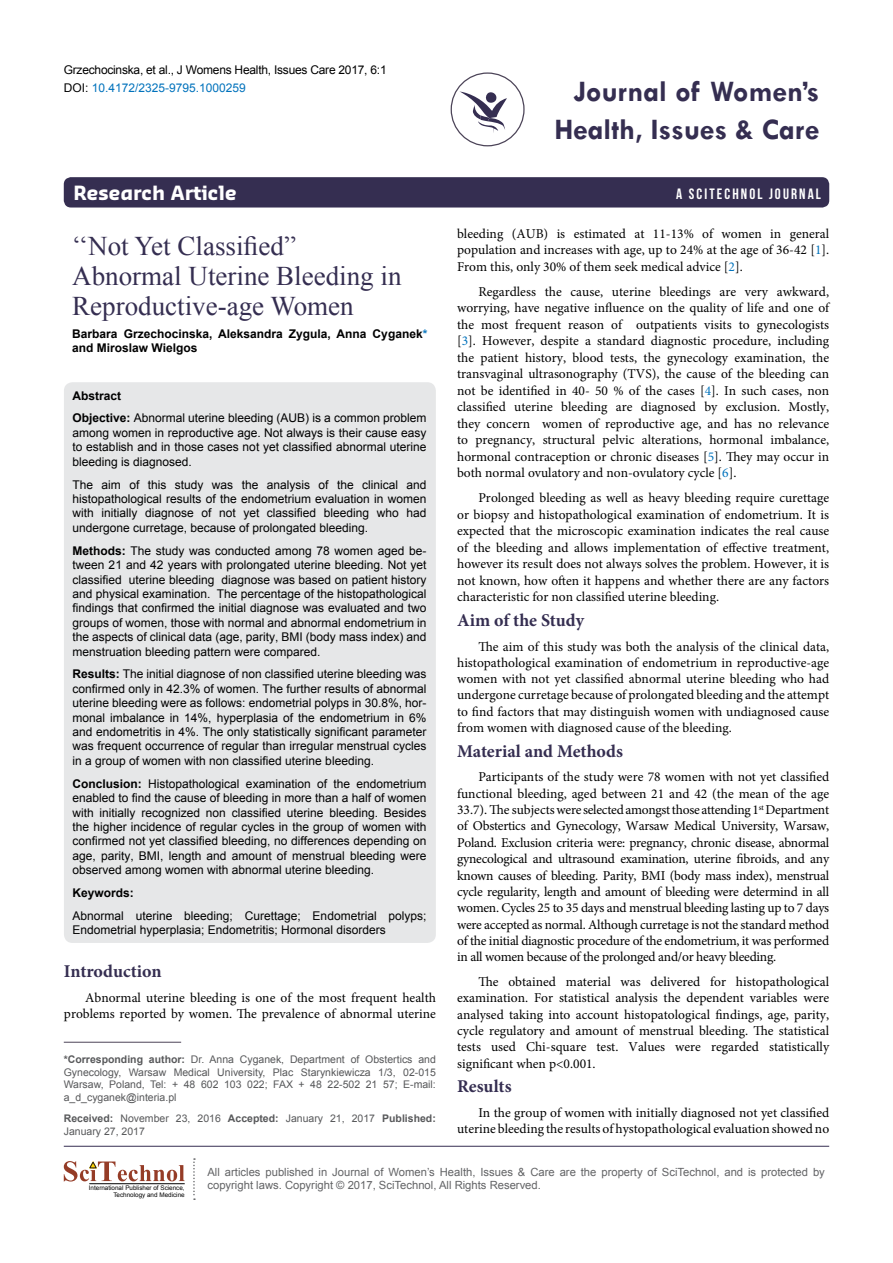
<style>
.page{position:relative;width:893px;height:1263px;background:#fff}
.page>*{position:absolute;margin:0;border:0;box-sizing:border-box;transform-origin:0 0}
.t1{font:700 30px/37.5px "Tw Cen";color:#352e51;text-align:right}
.t2{font:27px/30px "Times New Roman";color:#352e51}
.t3{font:700 19.2px "Sansa";color:#fff}
.t4{font:700 18px "Minion Pro";color:#352e51}
.t5{font:15px "Bebas Neue";letter-spacing:.14em;color:#fff}
.t6{font:13.5px/16.5px "Minion Pro";color:#000;text-align:justify}
.t7{font:12px/14.4px "Arial";color:#000;text-align:justify}
.t8{font:12px/18px "Arial";letter-spacing:-.02em;color:#000}
.t9{font:700 12px/14.4px "Arial";color:#000}
.t10{font:11.25px/13.5px "Arial";color:#636466}
.t11{font:10.5px/12.6px "Arial";color:#57585a;text-align:justify}
.t12{font:10.5px/12.6px "Arial";color:#58595b}
.t13{font:6.3px/7.6px "Arial";color:#000;text-align:right}
.s1{color:#0072bc}
.s2{font-weight:700}
.s3{font-weight:700;color:#58595b}
</style>
<div class="page">
<div style="left:64px;top:177px;width:765px;height:30px;background:#352e51;border-radius:7px"></div>
<hr style="left:64px;top:1146px;width:765px;height:1px;background:#352e51">
<svg style="left:459px;top:91px;width:48px;height:43px"></svg>
<div style="left:451px;top:72px;width:74px;height:74px;border:1px solid #4c4458;border-radius:50%"></div>
<svg style="left:193px;top:1158px;width:2px;height:42px"></svg>
<svg style="left:64px;top:1161px;width:121px;height:20px"></svg>
<hr style="left:89px;top:1183px;width:96px;height:1px;background:#000">
<div style="left:64px;top:382px;width:372px;height:561px;background:#e6e7e8;border-radius:9px"></div>
<hr style="left:64px;top:1042px;width:117px;height:1px;background:#4c4458">
<p class="t8" style="left:64px;top:61px;width:324px">Grzechocinska, et al., J Womens Health, Issues Care 2017, 6:1<br>DOI: <span class="s1">10.4172/2325-9795.1000259</span></p>
<h1 class="t1" style="left:554px;top:72px;width:267px">Journal of Women’s<br>Health, Issues &amp; Care</h1>
<h3 class="t3" style="left:74px;top:181px;width:165px">Research Article</h3>
<p class="t5" style="left:676px;top:186px;width:146px">A SCITECHNOL JOURNAL</p>
<h2 class="t2" style="left:72px;top:231px;width:331px">‘‘Not Yet Classified”<br>Abnormal Uterine Bleeding in<br>Reproductive-age Women</h2>
<p class="t9" style="left:72px;top:327px;width:357px">Barbara Grzechocinska, Aleksandra Zygula, Anna Cyganek<span class="s1">* </span>and Miroslaw Wielgos</p>
<p class="t7" style="left:73px;top:384px;width:355px;line-height:23px"><span class="s2">Abstract<br>Objective:</span> Abnormal uterine bleeding (AUB) is a common problem</p>
<p class="t7" style="left:73px;top:426px;width:355px">among women in reproductive age. Not always is their cause easy to establish and in those cases not yet classified abnormal uterine bleeding is diagnosed.</p>
<p class="t7" style="left:73px;top:477px;width:355px">The aim of this study was the analysis of the clinical and histopathological results of the endometrium evaluation in women with initially diagnose of not yet classified bleeding who had undergone curretage, because of prolongated bleeding.</p>
<p class="t7" style="left:73px;top:543px;width:356px"><span class="s2">Methods:</span> The study was conducted among 78 women aged be&shy;tween 21 and 42 years with prolongated uterine bleeding. Not yet classified uterine bleeding diagnose was based on patient history and physical examination. The percentage of the histopathological findings that confirmed the initial diagnose was evaluated and two groups of women, those with normal and abnormal endometrium in the aspects of clinical data (age, parity, BMI (body mass index) and menstruation bleeding pattern were compared.</p>
<p class="t7" style="left:73px;top:667px;width:355px"><span class="s2">Results:</span> The initial diagnose of non classified uterine bleeding was confirmed only in 42.3% of women. The further results of abnormal uterine bleeding were as follows: endometrial polyps in 30.8%, hor&shy;monal imbalance in 14%, hyperplasia of the endometrium in 6% and endometritis in 4%. The only statistically significant parameter was frequent occurrence of regular than irregular menstrual cycles in a group of women with non classified uterine bleeding.</p>
<p class="t7" style="left:73px;top:776px;width:355px"><span class="s2">Conclusion:</span> Histopathological examination of the endometrium enabled to find the cause of bleeding in more than a half of women with initially recognized non classified uterine bleeding. Besides the higher incidence of regular cycles in the group of women with confirmed not yet classified bleeding, no differences depending on age, parity, BMI, length and amount of menstrual bleeding were observed among women with abnormal uterine bleeding.</p>
<p class="t9" style="left:73px;top:886px;width:63px">Keywords:</p>
<p class="t7" style="left:73px;top:909px;width:355px">Abnormal uterine bleeding; Curettage; Endometrial polyps;<br>Endometrial hyperplasia; Endometritis; Hormonal disorders</p>
<h3 class="t4" style="left:64px;top:959px;width:99px">Introduction</h3>
<p class="t6" style="left:64px;top:990px;width:374px;text-align:right">Abnormal uterine bleeding is one of the most frequent health problems reported by women. The prevalence of abnormal uterine</p>
<p class="t11" style="left:64px;top:1053px;width:374px"><span class="s3">*Corresponding author:</span> Dr. Anna Cyganek, Department of Obstertics and Gynecology, Warsaw Medical University, Plac Starynkiewicza 1/3, 02-015<br>Warsaw, Poland, Tel: + 48 602 103 022; FAX + 48 22-502 21 57; E-mail: a_d_cyganek@interia.pl</p>
<p class="t12" style="left:64px;top:1112px;width:374px"><span class="s2">Received:</span> November 23, 2016 <span class="s2">Accepted:</span> January 21, 2017 <span class="s2">Published:<br></span>January 27, 2017</p>
<p class="t6" style="left:457px;top:225px;width:374px">bleeding (AUB) is estimated at 11-13% of women in general population and increases with age, up to 24% at the age of 36-42 [<span class="s1">1</span>].<br>From this, only 30% of them seek medical advice [<span class="s1">2</span>].</p>
<p class="t6" style="left:457px;top:283px;width:374px;text-indent:21px">Regardless the cause, uterine bleedings are very awkward, worrying, have negative influence on the quality of life and one of the most frequent reason of outpatients visits to gynecologists [<span class="s1">3</span>]. However, despite a standard diagnostic procedure, including the patient history, blood tests, the gynecology examination, the transvaginal ultrasonography (TVS), the cause of the bleeding can not be identified in 40- 50 % of the cases [<span class="s1">4</span>]. In such cases, non classified uterine bleeding are diagnosed by exclusion. Mostly, they concern women of reproductive age, and has no relevance to pregnancy, structural pelvic alterations, hormonal imbalance, hormonal contraception or chronic diseases [<span class="s1">5</span>]. They may occur in both normal ovulatory and non-ovulatory cycle [<span class="s1">6</span>].</p>
<p class="t6" style="left:457px;top:490px;width:374px;text-indent:21px">Prolonged bleeding as well as heavy bleeding require curettage or biopsy and histopathological examination of endometrium. It is expected that the microscopic examination indicates the real cause of the bleeding and allows implementation of effective treatment, however its result does not always solves the problem. However, it is not known, how often it happens and whether there are any factors characteristic for non classified uterine bleeding.</p>
<h3 class="t4" style="left:457px;top:608px;width:128px">Aim of the Study</h3>
<p class="t6" style="left:457px;top:638px;width:374px;text-indent:21px">The aim of this study was both the analysis of the clinical data, histopathological examination of endometrium in reproductive-age women with not yet classified abnormal uterine bleeding who had undergone curretage because of prolongated bleeding and the attempt to find factors that may distinguish women with undiagnosed cause from women with diagnosed cause of the bleeding.</p>
<h3 class="t4" style="left:457px;top:738px;width:167px">Material and Methods</h3>
<p class="t6" style="left:457px;top:769px;width:374px;text-indent:21px">Participants of the study were 78 women with not yet classified functional bleeding, aged between 21 and 42 (the mean of the age 33.7). The subjects were selected amongst those attending 1<sup>st</sup> Department of Obstertics and Gynecology, Warsaw Medical University, Warsaw, Poland. Exclusion criteria were: pregnancy, chronic disease, abnormal gynecological and ultrasound examination, uterine fibroids, and any known causes of bleeding. Parity, BMI (body mass index), menstrual cycle regularity, length and amount of bleeding were determind in all women. Cycles 25 to 35 days and menstrual bleeding lasting up to 7 days were accepted as normal. Although curretage is not the standard method of the initial diagnostic procedure of the endometrium, it was performed in all women because of the prolonged and/or heavy bleeding.</p>
<p class="t6" style="left:457px;top:974px;width:374px;text-indent:21px">The obtained material was delivered for histopathological examination. For statistical analysis the dependent variables were analysed taking into account histopatological findings, age, parity, cycle regulatory and amount of menstrual bleeding. The statistical tests used Chi-square test. Values were regarded statistically significant when p&lt;0.001.</p>
<h3 class="t4" style="left:457px;top:1074px;width:56px">Results</h3>
<p class="t6" style="left:457px;top:1105px;width:374px;text-align:right">In the group of women with initially diagnosed not yet classified uterine bleeding the results of hystopathological evaluation showed no</p>
<p class="t13" style="left:89px;top:1184px;width:97px">International Publisher of Science,<br>Technology and Medicine</p>
<p class="t10" style="left:207px;top:1165px;width:619px">All articles published in Journal of Women’s Health, Issues &amp; Care are the property of SciTechnol, and is protected by copyright laws. Copyright © 2017, SciTechnol, All Rights Reserved.</p>
</div>
